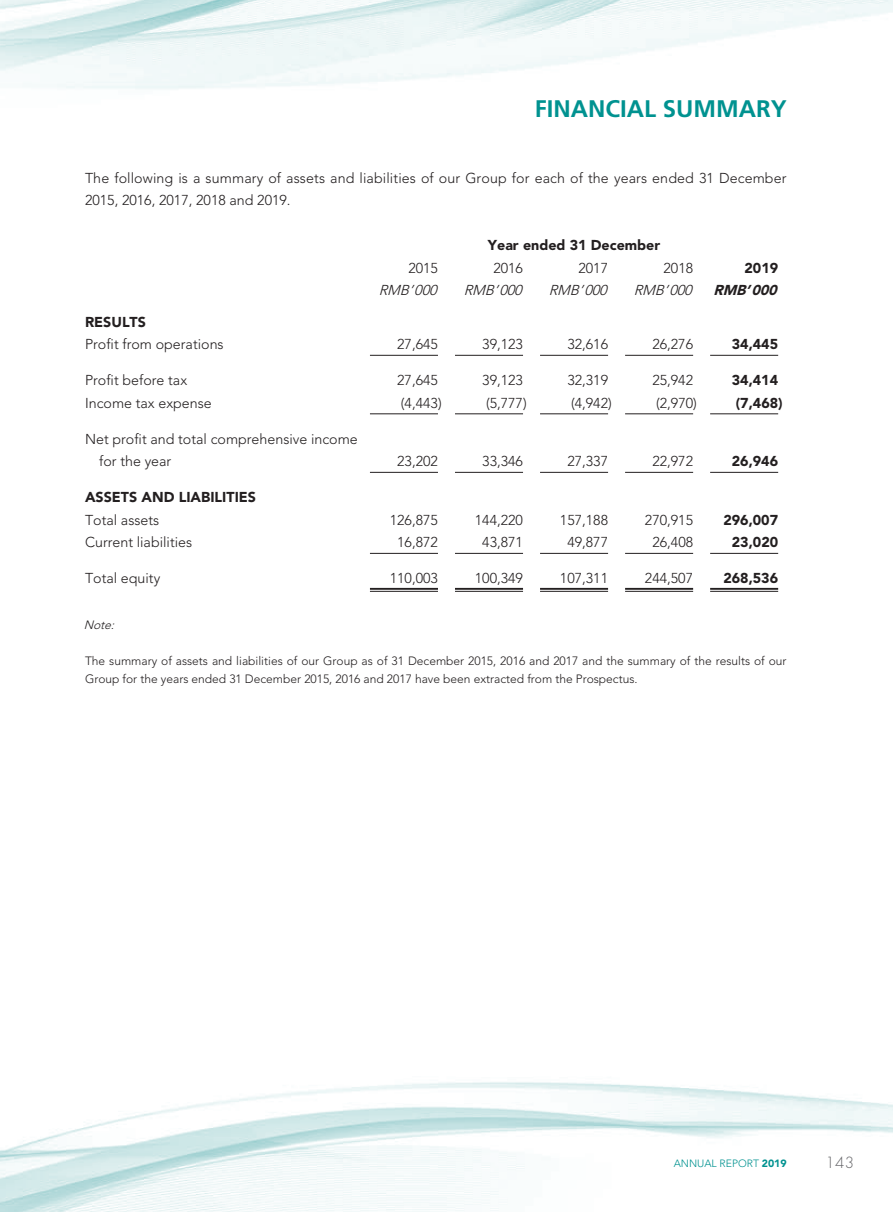
<style>
.page{position:relative;width:893px;height:1212px;background:#fff}
.page>*{position:absolute;margin:0;border:0;box-sizing:border-box;transform-origin:0 0}
.t1{font:700 24px "Frutiger LT Std";color:#009290}
.t2{font:300 15px "Futura Std";color:#636366}
.t3{font:300 14.25px/22.5px "Avenir LT Std";color:#231f20}
.t4{font:900 14.25px "Avenir LT Std";color:#231f20}
.t5{font:italic 300 14.25px "Avenir LT Std";color:#231f20}
.t6{font:300 12px/18px "Avenir LT Std";color:#231f20}
.t7{font:italic 300 12px "Avenir LT Std";color:#231f20}
.t8{font:300 10.5px "Avenir LT Std";color:#009290}
.s1{font-weight:900}
</style>
<div class="page">
<img style="left:0;top:0;width:893px;height:1212px">
<svg style="left:702px;top:252px;width:85px;height:340px"></svg>
<hr style="left:370px;top:355px;width:68px;height:1px;background:#231f20">
<hr style="left:455px;top:355px;width:68px;height:1px;background:#231f20">
<hr style="left:540px;top:355px;width:68px;height:1px;background:#231f20">
<hr style="left:625px;top:355px;width:68px;height:1px;background:#231f20">
<hr style="left:710px;top:355px;width:68px;height:1px;background:#231f20">
<hr style="left:370px;top:413px;width:68px;height:1px;background:#231f20">
<hr style="left:455px;top:413px;width:68px;height:1px;background:#231f20">
<hr style="left:540px;top:413px;width:68px;height:1px;background:#231f20">
<hr style="left:625px;top:413px;width:68px;height:1px;background:#231f20">
<hr style="left:710px;top:413px;width:68px;height:1px;background:#231f20">
<hr style="left:370px;top:472px;width:68px;height:1px;background:#231f20">
<hr style="left:455px;top:472px;width:68px;height:1px;background:#231f20">
<hr style="left:540px;top:472px;width:68px;height:1px;background:#231f20">
<hr style="left:625px;top:472px;width:68px;height:1px;background:#231f20">
<hr style="left:710px;top:472px;width:68px;height:1px;background:#231f20">
<hr style="left:370px;top:553px;width:68px;height:1px;background:#231f20">
<hr style="left:455px;top:553px;width:68px;height:1px;background:#231f20">
<hr style="left:540px;top:553px;width:68px;height:1px;background:#231f20">
<hr style="left:625px;top:553px;width:68px;height:1px;background:#231f20">
<hr style="left:710px;top:553px;width:68px;height:1px;background:#231f20">
<hr style="left:370px;top:588px;width:68px;height:2px;background:#231f20">
<hr style="left:370px;top:591px;width:68px;height:1px;background:#231f20">
<hr style="left:455px;top:588px;width:68px;height:2px;background:#231f20">
<hr style="left:455px;top:591px;width:68px;height:1px;background:#231f20">
<hr style="left:540px;top:588px;width:68px;height:2px;background:#231f20">
<hr style="left:540px;top:591px;width:68px;height:1px;background:#231f20">
<hr style="left:625px;top:588px;width:68px;height:2px;background:#231f20">
<hr style="left:625px;top:591px;width:68px;height:1px;background:#231f20">
<hr style="left:710px;top:588px;width:68px;height:2px;background:#231f20">
<hr style="left:710px;top:591px;width:68px;height:1px;background:#231f20">
<h1 class="t1" style="left:535px;top:94px;width:253px">FINANCIAL SUMMARY</h1>
<p class="t3" style="left:85px;top:167px;width:703px">The following is a summary of assets and liabilities of our Group for each of the years ended 31 December<br>2015, 2016, 2017, 2018 and 2019.</p>
<p class="t4" style="left:488px;top:237px;width:174px">Year ended 31 December</p>
<p class="t3" style="left:408px;top:257px;width:31px">2015</p>
<p class="t3" style="left:493px;top:257px;width:31px">2016</p>
<p class="t3" style="left:578px;top:257px;width:31px">2017</p>
<p class="t3" style="left:663px;top:257px;width:31px">2018</p>
<p class="t4" style="left:744px;top:259px;width:35px">2019</p>
<p class="t5" style="left:379px;top:282px;width:64px">RMB’000</p>
<p class="t5" style="left:464px;top:282px;width:64px">RMB’000</p>
<p class="t5" style="left:549px;top:282px;width:64px">RMB’000</p>
<p class="t5" style="left:634px;top:282px;width:149px">RMB’000 <span class="s1">RMB’000</span></p>
<p class="t4" style="left:85px;top:313px;width:62px">RESULTS</p>
<p class="t3" style="left:85px;top:333px;width:140px">Profit from operations</p>
<p class="t3" style="left:397px;top:333px;width:42px">27,645</p>
<p class="t3" style="left:482px;top:333px;width:42px">39,123</p>
<p class="t3" style="left:567px;top:333px;width:42px">32,616</p>
<p class="t3" style="left:652px;top:333px;width:42px">26,276</p>
<p class="t4" style="left:732px;top:336px;width:48px">34,445</p>
<p class="t3" style="left:85px;top:369px;width:104px">Profit before tax</p>
<p class="t3" style="left:397px;top:369px;width:42px">27,645</p>
<p class="t3" style="left:482px;top:369px;width:42px">39,123</p>
<p class="t3" style="left:567px;top:369px;width:42px">32,319</p>
<p class="t3" style="left:652px;top:369px;width:42px">25,942</p>
<p class="t4" style="left:732px;top:372px;width:48px">34,414</p>
<p class="t3" style="left:85px;top:392px;width:128px">Income tax expense</p>
<p class="t3" style="left:401px;top:392px;width:42px">(4,443)</p>
<p class="t3" style="left:486px;top:392px;width:42px">(5,777)</p>
<p class="t3" style="left:571px;top:392px;width:42px">(4,942)</p>
<p class="t3" style="left:656px;top:392px;width:42px">(2,970)</p>
<p class="t4" style="left:736px;top:394px;width:48px">(7,468)</p>
<p class="t3" style="left:99px;top:428px;width:260px;text-indent:-14px">Net profit and total comprehensive income for the year</p>
<p class="t3" style="left:397px;top:450px;width:42px">23,202</p>
<p class="t3" style="left:482px;top:450px;width:42px">33,346</p>
<p class="t3" style="left:567px;top:450px;width:42px">27,337</p>
<p class="t3" style="left:652px;top:450px;width:42px">22,972</p>
<p class="t4" style="left:732px;top:453px;width:48px">26,946</p>
<p class="t4" style="left:85px;top:489px;width:172px">ASSETS AND LIABILITIES</p>
<p class="t3" style="left:85px;top:509px;width:76px">Total assets</p>
<p class="t3" style="left:390px;top:509px;width:50px">126,875</p>
<p class="t3" style="left:475px;top:509px;width:50px">144,220</p>
<p class="t3" style="left:560px;top:509px;width:50px">157,188</p>
<p class="t3" style="left:645px;top:509px;width:50px">270,915</p>
<p class="t4" style="left:723px;top:511px;width:56px">296,007</p>
<p class="t3" style="left:85px;top:531px;width:109px">Current liabilities</p>
<p class="t3" style="left:397px;top:531px;width:42px">16,872</p>
<p class="t3" style="left:482px;top:531px;width:42px">43,871</p>
<p class="t3" style="left:567px;top:531px;width:42px">49,877</p>
<p class="t3" style="left:652px;top:531px;width:42px">26,408</p>
<p class="t4" style="left:732px;top:534px;width:48px">23,020</p>
<p class="t3" style="left:85px;top:567px;width:77px">Total equity</p>
<p class="t3" style="left:390px;top:567px;width:50px">110,003</p>
<p class="t3" style="left:475px;top:567px;width:50px">100,349</p>
<p class="t3" style="left:560px;top:567px;width:50px">107,311</p>
<p class="t3" style="left:645px;top:567px;width:50px">244,507</p>
<p class="t4" style="left:723px;top:570px;width:56px">268,536</p>
<p class="t7" style="left:84px;top:617px;width:36px">Note:</p>
<p class="t6" style="left:85px;top:651px;width:703px">The summary of assets and liabilities of our Group as of 31 December 2015, 2016 and 2017 and the summary of the results of our<br>Group for the years ended 31 December 2015, 2016 and 2017 have been extracted from the Prospectus.</p>
<p class="t8" style="left:674px;top:1157px;width:114px">ANNUAL REPORT <span class="s1">2019</span></p>
<p class="t2" style="left:826px;top:1153px;width:30px">143</p>
</div>
